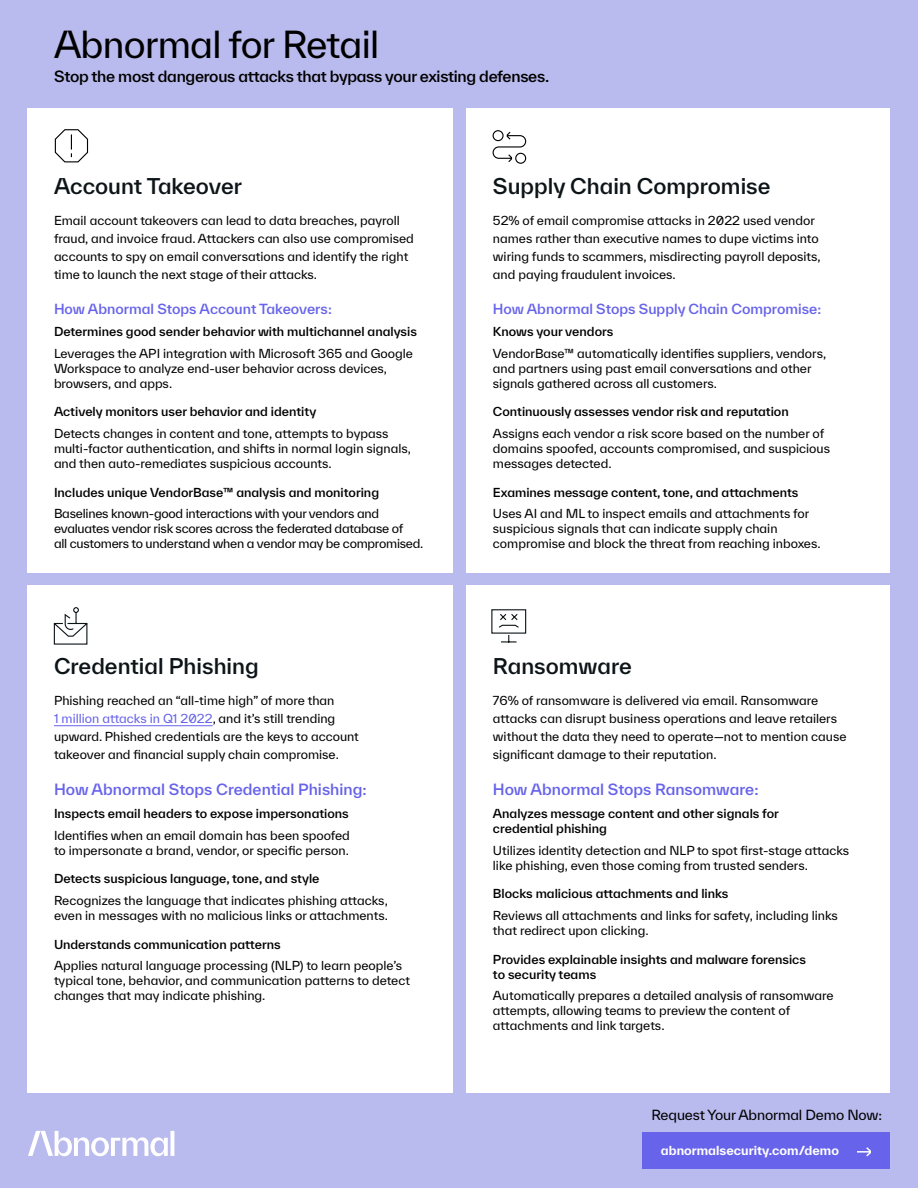
<style>
.page{position:relative;width:918px;height:1188px;background:#b9baed}
.page>*{position:absolute;margin:0;border:0;box-sizing:border-box;transform-origin:0 0}
.t1{font:36px "TWK Everett";letter-spacing:-.02em;color:#000}
.t2{font:500 21px "TWK Everett";color:#0d1418}
.t3{font:500 15px "TWK Everett";color:#6763ea}
.t4{font:500 15px "TWK Everett";letter-spacing:-.02em;color:#000}
.t5{font:500 13.5px "TWK Everett";color:#6763ea}
.t6{font:13.5px "TWK Everett";letter-spacing:-.01em;color:#000}
.t7{font:12px/15px "TWK Everett";color:#000}
.t8{font:500 12px/15px "TWK Everett";color:#000}
.t9{font:12px/15px "TWK Everett";letter-spacing:-.02em;color:#000}
.t10{font:700 12px "TWK Everett";color:#fff}
.s1{color:#6763ea}
</style>
<div class="page">
<div style="left:27px;top:108px;width:425px;height:465px;background:#fff"></div>
<div style="left:27px;top:586px;width:425px;height:507px;background:#fff"></div>
<div style="left:466px;top:108px;width:424px;height:465px;background:#fff"></div>
<div style="left:466px;top:586px;width:424px;height:507px;background:#fff"></div>
<svg style="left:53px;top:607px;width:35px;height:38px"></svg>
<hr style="left:54px;top:725px;width:159px;height:1px;background:#6763ea">
<svg style="left:492px;top:130px;width:35px;height:34px"></svg>
<svg style="left:28px;top:1131px;width:146px;height:25px"></svg>
<div style="left:642px;top:1132px;width:248px;height:37px;background:#6763ea"></div>
<svg style="left:857px;top:1147px;width:14px;height:10px"></svg>
<svg style="left:54px;top:129px;width:35px;height:34px"></svg>
<svg style="left:491px;top:609px;width:36px;height:34px"></svg>
<h1 class="t1" style="left:54px;top:20px;width:327px">Abnormal for Retail</h1>
<p class="t4" style="left:54px;top:66px;width:497px">Stop the most dangerous attacks that bypass your existing defenses.</p>
<h2 class="t2" style="left:54px;top:171px;width:190px">Account Takeover</h2>
<p class="t7" style="left:54px;top:212px;width:361px;line-height:18px">Email account takeovers can lead to data breaches, payroll fraud, and invoice fraud. Attackers can also use compromised accounts to spy on email conversations and identify the right time to launch the next stage of their attacks.</p>
<p class="t5" style="left:54px;top:299px;width:279px">How Abnormal Stops Account Takeovers:</p>
<p class="t8" style="left:54px;top:324px;width:364px">Determines good sender behavior with multichannel analysis</p>
<p class="t7" style="left:54px;top:346px;width:361px">Leverages the API integration with Microsoft 365 and Google<br>Workspace to analyze end-user behavior across devices, browsers, and apps.</p>
<p class="t8" style="left:54px;top:404px;width:264px">Actively monitors user behavior and identity</p>
<p class="t7" style="left:54px;top:426px;width:359px">Detects changes in content and tone, attempts to bypass multi-factor authentication, and shifts in normal login signals, and then auto-remediates suspicious accounts.</p>
<p class="t8" style="left:54px;top:484px;width:327px">Includes unique VendorBase™ analysis and monitoring</p>
<p class="t9" style="left:54px;top:506px;width:371px">Baselines known-good interactions with your vendors and evaluates vendor risk scores across the federated database of<br>all customers to understand when a vendor may be compromised.</p>
<h2 class="t2" style="left:54px;top:651px;width:206px">Credential Phishing</h2>
<p class="t7" style="left:54px;top:691px;width:306px;line-height:18px">Phishing reached an “all-time high” of more than<br><span class="s1">1 million attacks in Q1 2022</span>, and it’s still trending upward. Phished credentials are the keys to account takeover and financial supply chain compromise.</p>
<p class="t3" style="left:54px;top:779px;width:314px">How Abnormal Stops Credential Phishing:</p>
<p class="t8" style="left:54px;top:806px;width:296px">Inspects email headers to expose impersonations</p>
<p class="t7" style="left:54px;top:828px;width:297px">Identifies when an email domain has been spoofed to impersonate a brand, vendor, or specific person.</p>
<p class="t8" style="left:54px;top:871px;width:267px">Detects suspicious language, tone, and style</p>
<p class="t7" style="left:54px;top:893px;width:336px">Recognizes the language that indicates phishing attacks, even in messages with no malicious links or attachments.</p>
<p class="t8" style="left:54px;top:937px;width:228px">Understands communication patterns</p>
<p class="t7" style="left:54px;top:958px;width:357px">Applies natural language processing (NLP) to learn people’s typical tone, behavior, and communication patterns to detect changes that may indicate phishing.</p>
<h2 class="t2" style="left:493px;top:171px;width:279px">Supply Chain Compromise</h2>
<p class="t7" style="left:493px;top:212px;width:329px;line-height:18px">52% of email compromise attacks in 2022 used vendor names rather than executive names to dupe victims into wiring funds to scammers, misdirecting payroll deposits, and paying fraudulent invoices.</p>
<p class="t5" style="left:493px;top:299px;width:330px">How Abnormal Stops Supply Chain Compromise:</p>
<p class="t8" style="left:493px;top:324px;width:122px">Knows your vendors</p>
<p class="t7" style="left:493px;top:346px;width:335px">VendorBase™ automatically identifies suppliers, vendors, and partners using past email conversations and other signals gathered across all customers.</p>
<p class="t8" style="left:493px;top:404px;width:297px">Continuously assesses vendor risk and reputation</p>
<p class="t7" style="left:493px;top:426px;width:339px">Assigns each vendor a risk score based on the number of domains spoofed, accounts compromised, and suspicious messages detected.</p>
<p class="t8" style="left:493px;top:484px;width:307px">Examines message content, tone, and attachments</p>
<p class="t7" style="left:493px;top:506px;width:329px">Uses AI and ML to inspect emails and attachments for suspicious signals that can indicate supply chain compromise and block the threat from reaching inboxes.</p>
<h2 class="t2" style="left:493px;top:651px;width:140px">Ransomware</h2>
<p class="t7" style="left:493px;top:691px;width:355px;line-height:18px">76% of ransomware is delivered via email. Ransomware attacks can disrupt business operations and leave retailers without the data they need to operate—not to mention cause significant damage to their reputation.</p>
<p class="t3" style="left:493px;top:779px;width:267px">How Abnormal Stops Ransomware:</p>
<p class="t8" style="left:493px;top:806px;width:287px">Analyzes message content and other signals for credential phishing</p>
<p class="t7" style="left:493px;top:843px;width:358px">Utilizes identity detection and NLP to spot first-stage attacks like phishing, even those coming from trusted senders.</p>
<p class="t8" style="left:493px;top:886px;width:237px">Blocks malicious attachments and links</p>
<p class="t7" style="left:493px;top:908px;width:346px">Reviews all attachments and links for safety, including links that redirect upon clicking.</p>
<p class="t8" style="left:493px;top:951px;width:315px">Provides explainable insights and malware forensics to security teams</p>
<p class="t7" style="left:493px;top:988px;width:342px">Automatically prepares a detailed analysis of ransomware attempts, allowing teams to preview the content of attachments and link targets.</p>
<p class="t6" style="left:651px;top:1106px;width:232px">Request Your Abnormal Demo Now:</p>
<p class="t10" style="left:661px;top:1142px;width:180px">abnormalsecurity.com/demo</p>
</div>
